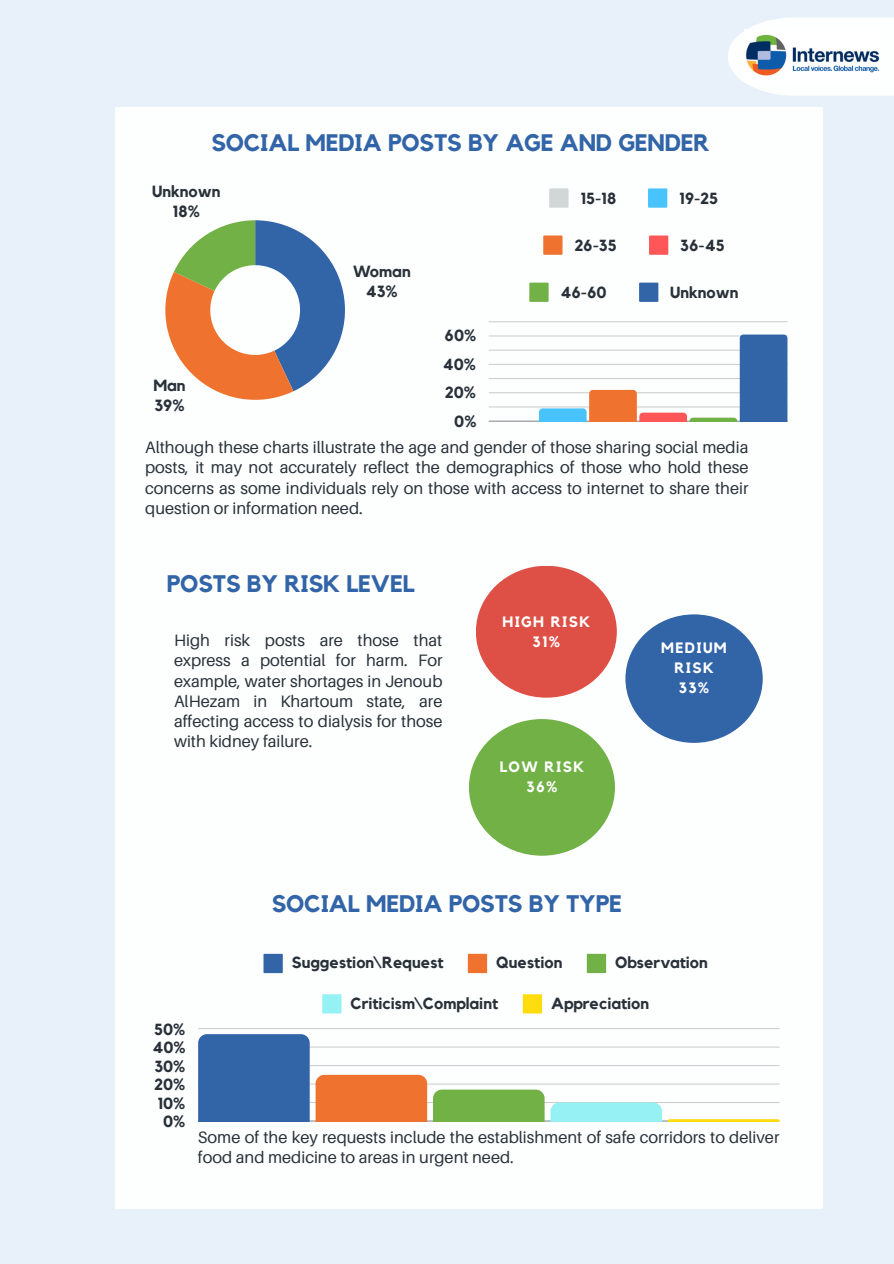
<style>
.page{position:relative;width:894px;height:1264px;background:#fff}
.page>*{position:absolute;margin:0;border:0;box-sizing:border-box;transform-origin:0 0}
.t1{font:700 23.85px "Kollektif";letter-spacing:-.005em;color:#3264a8}
.t2{font:16.5px/20.2px "Aileron";color:#283139;text-align:justify}
.t3{font:700 16.05px/19.4px "Kollektif";color:#283139;text-align:center}
.t4{font:700 15px/20.2px "Kollektif";letter-spacing:.085em;color:#fff;text-align:center}
</style>
<div class="page">
<div style="left:0;top:0;width:893px;height:1263px;background:#e8f0fa"></div>
<div style="left:115px;top:107px;width:707px;height:1101px;background:#fdfefe"></div>
<svg style="left:549px;top:188px;width:19px;height:20px"></svg>
<svg style="left:648px;top:188px;width:19px;height:20px"></svg>
<svg style="left:543px;top:235px;width:19px;height:20px"></svg>
<svg style="left:649px;top:235px;width:19px;height:20px"></svg>
<svg style="left:529px;top:282px;width:19px;height:20px"></svg>
<svg style="left:639px;top:282px;width:19px;height:20px"></svg>
<hr style="left:488px;top:420px;width:299px;height:1px;background:#d2d5d6">
<hr style="left:488px;top:406px;width:299px;height:1px;background:#e0e2e3">
<hr style="left:488px;top:392px;width:299px;height:1px;background:#d6d9da">
<hr style="left:488px;top:378px;width:299px;height:1px;background:#cbced0">
<hr style="left:488px;top:364px;width:299px;height:1px;background:#cfd1d3">
<hr style="left:488px;top:350px;width:299px;height:1px;background:#d9dbdc">
<hr style="left:488px;top:335px;width:299px;height:1px;background:#e1e3e4">
<hr style="left:488px;top:321px;width:299px;height:1px;background:#d6d9da">
<svg style="left:539px;top:334px;width:248px;height:87px"></svg>
<svg style="left:728px;top:17px;width:165px;height:79px"></svg>
<img style="left:744px;top:30px;width:136px;height:53px">
<svg style="left:165px;top:220px;width:180px;height:180px"></svg>
<svg style="left:263px;top:953px;width:20px;height:20px"></svg>
<svg style="left:467px;top:953px;width:20px;height:20px"></svg>
<svg style="left:586px;top:953px;width:20px;height:20px"></svg>
<svg style="left:322px;top:994px;width:19px;height:19px"></svg>
<svg style="left:522px;top:994px;width:20px;height:19px"></svg>
<hr style="left:198px;top:1120px;width:581px;height:1px;background:#283139;opacity:.6">
<hr style="left:198px;top:1102px;width:581px;height:1px;background:#caccce">
<hr style="left:198px;top:1083px;width:581px;height:1px;background:#e6e8e9">
<hr style="left:198px;top:1065px;width:581px;height:1px;background:#cccfd1">
<hr style="left:198px;top:1046px;width:581px;height:1px;background:#e8e9ea">
<hr style="left:198px;top:1028px;width:581px;height:1px;background:#ced0d2">
<div style="left:198px;top:1034px;width:111px;height:86px;background:#3264a8"></div>
<div style="left:315px;top:1074px;width:112px;height:46px;background:#ef732f"></div>
<div style="left:433px;top:1089px;width:111px;height:31px;background:#71b146"></div>
<svg style="left:550px;top:1102px;width:111px;height:18px"></svg>
<svg style="left:668px;top:1119px;width:111px;height:1px"></svg>
<div style="left:475px;top:565px;width:141px;height:132px;background:#de4f45;border-radius:50%"></div>
<div style="left:625px;top:614px;width:137px;height:129px;background:#3264a8;border-radius:50%"></div>
<div style="left:469px;top:719px;width:145px;height:136px;background:#71b146;border-radius:50%"></div>
<p class="t1" style="left:211px;top:131px;width:500px">SOCIAL MEDIA POSTS BY AGE AND GENDER</p>
<p class="t3" style="left:152px;top:183px;width:70px">Unknown<br>18%</p>
<p class="t3" style="left:153px;top:377px;width:34px;text-align:left">Man<br>39%</p>
<p class="t3" style="left:353px;top:263px;width:59px">Woman<br>43%</p>
<p class="t3" style="left:444px;top:327px;width:33px">60%</p>
<p class="t3" style="left:442px;top:355px;width:35px">40%</p>
<p class="t3" style="left:444px;top:383px;width:33px">20%</p>
<p class="t3" style="left:454px;top:412px;width:24px">0%</p>
<p class="t3" style="left:580px;top:189px;width:37px">15-18</p>
<p class="t3" style="left:679px;top:189px;width:41px">19-25</p>
<p class="t3" style="left:574px;top:236px;width:44px">26-35</p>
<p class="t3" style="left:680px;top:236px;width:46px">36-45</p>
<p class="t3" style="left:560px;top:283px;width:48px">46-60</p>
<p class="t3" style="left:670px;top:283px;width:70px">Unknown</p>
<h1 class="t2" style="left:145px;top:437px;width:604px">Although these charts illustrate the age and gender of those sharing social media posts, it may not accurately reflect the demographics of those who hold these concerns as some individuals rely on those with access to internet to share their question or information need.</h1>
<h2 class="t1" style="left:167px;top:573px;width:249px">POSTS BY RISK LEVEL</h2>
<h1 class="t2" style="left:174px;top:629px;width:270px">High risk posts are those that express a potential for harm. For example, water shortages in Jenoub AlHezam in Khartoum state, are affecting access to dialysis for those with kidney failure.</h1>
<p class="t4" style="left:502px;top:611px;width:89px">HIGH RISK<br>31%</p>
<h2 class="t4" style="left:499px;top:757px;width:86px">LOW RISK<br>36%</h2>
<h1 class="t1" style="left:271px;top:893px;width:351px">SOCIAL MEDIA POSTS BY TYPE</h1>
<h2 class="t4" style="left:661px;top:638px;width:67px">MEDIUM<br>RISK<br>33%</h2>
<p class="t3" style="left:154px;top:1020px;width:33px">50%</p>
<p class="t3" style="left:152px;top:1038px;width:35px">40%</p>
<p class="t3" style="left:154px;top:1056px;width:32px">30%</p>
<p class="t3" style="left:154px;top:1075px;width:33px">20%</p>
<p class="t3" style="left:157px;top:1093px;width:30px">10%</p>
<p class="t3" style="left:163px;top:1112px;width:24px">0%</p>
<p class="t3" style="left:292px;top:953px;width:153px">Suggestion\Request</p>
<p class="t3" style="left:496px;top:953px;width:68px">Question</p>
<p class="t3" style="left:615px;top:953px;width:94px">Observation</p>
<p class="t3" style="left:350px;top:994px;width:149px">Criticism\Complaint</p>
<p class="t3" style="left:551px;top:994px;width:99px">Appreciation</p>
<p class="t2" style="left:198px;top:1126px;width:582px">Some of the key requests include the establishment of safe corridors to deliver food and medicine to areas in urgent need.</p>
</div>
